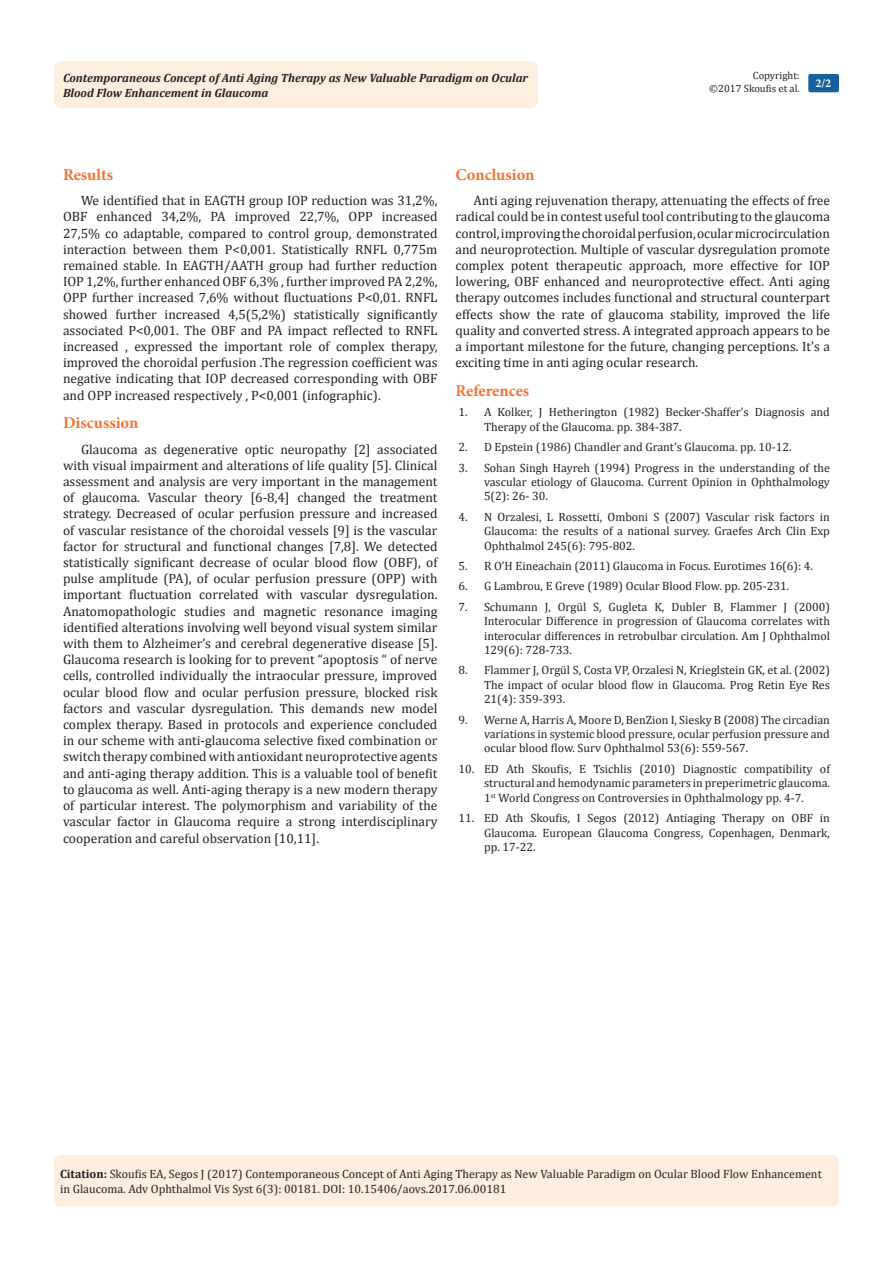
<style>
.page{position:relative;width:893px;height:1263px;background:#fff}
.page>*{position:absolute;margin:0;border:0;box-sizing:border-box;transform-origin:0 0}
.t1{font:700 16.5px "Minion Pro";color:#f37331}
.t2{font:13.5px/16.2px "Cambria";color:#231f20;text-align:justify}
.Citation{font:12px/14.4px "Cambria";color:#231f20;text-align:justify}
.t3{font:italic 700 12px/14.4px "Cambria";color:#231f20}
.t4{font:700 12px "Minion Pro";color:#fff}
.t5{font:10.5px/12.6px "Cambria";color:#231f20;text-align:right}
.s1{font-weight:700}
</style>
<div class="page">
<div style="left:54px;top:1155px;width:785px;height:51px;background:#feeee0;border-radius:7px"></div>
<div style="left:54px;top:61px;width:484px;height:47px;background:#feeee0;border-radius:8px"></div>
<div style="left:808px;top:74px;width:31px;height:18px;background:#18609d;border-radius:2px"></div>
<p class="t5" style="left:709px;top:69px;width:92px">Copyright:<br>©2017 Skoufis et al.</p>
<p class="t3" style="left:63px;top:70px;width:466px">Contemporaneous Concept of Anti Aging Therapy as New Valuable Paradigm on Ocular<br>Blood Flow Enhancement in Glaucoma</p>
<p class="t4" style="left:815px;top:75px;width:17px">2/2</p>
<p class="t1" style="left:63px;top:163px;width:51px">Results</p>
<p class="t2" style="left:63px;top:192px;width:376px;text-indent:18px">We identified that in EAGTH group IOP reduction was 31,2%, OBF enhanced 34,2%, PA improved 22,7%, OPP increased 27,5% co adaptable, compared to control group, demonstrated interaction between them P&lt;0,001. Statistically RNFL 0,775m remained stable. In EAGTH/AATH group had further reduction IOP 1,2%, further enhanced OBF 6,3% , further improved PA 2,2%, OPP further increased 7,6% without fluctuations P&lt;0,01. RNFL showed further increased 4,5(5,2%) statistically significantly associated P&lt;0,001. The OBF and PA impact reflected to RNFL increased , expressed the important role of complex therapy, improved the choroidal perfusion .The regression coefficient was negative indicating that IOP decreased corresponding with OBF and OPP increased respectively , P&lt;0,001 (infographic).</p>
<p class="t1" style="left:63px;top:411px;width:77px">Discussion</p>
<p class="t2" style="left:63px;top:441px;width:376px;text-indent:18px">Glaucoma as degenerative optic neuropathy [2] associated with visual impairment and alterations of life quality [5]. Clinical assessment and analysis are very important in the management of glaucoma. Vascular theory [6-8,4] changed the treatment strategy. Decreased of ocular perfusion pressure and increased of vascular resistance of the choroidal vessels [9] is the vascular factor for structural and functional changes [7,8]. We detected statistically significant decrease of ocular blood flow (OBF), of pulse amplitude (PA), of ocular perfusion pressure (OPP) with important fluctuation correlated with vascular dysregulation.<br>Anatomopathologic studies and magnetic resonance imaging identified alterations involving well beyond visual system similar with them to Alzheimer’s and cerebral degenerative disease [5].<br>Glaucoma research is looking for to prevent “apoptosis “ of nerve cells, controlled individually the intraocular pressure, improved ocular blood flow and ocular perfusion pressure, blocked risk factors and vascular dysregulation. This demands new model complex therapy. Based in protocols and experience concluded in our scheme with anti-glaucoma selective fixed combination or switch therapy combined with antioxidant neuroprotective agents and anti-aging therapy addition. This is a valuable tool of benefit to glaucoma as well. Anti-aging therapy is a new modern therapy of particular interest. The polymorphism and variability of the vascular factor in Glaucoma require a strong interdisciplinary cooperation and careful observation [10,11].</p>
<p class="t1" style="left:455px;top:163px;width:81px">Conclusion</p>
<p class="t2" style="left:455px;top:192px;width:376px;text-indent:18px">Anti aging rejuvenation therapy, attenuating the effects of free radical could be in contest useful tool contributing to the glaucoma control, improving the choroidal perfusion, ocular microcirculation and neuroprotection. Multiple of vascular dysregulation promote complex potent therapeutic approach, more effective for IOP lowering, OBF enhanced and neuroprotective effect. Anti aging therapy outcomes includes functional and structural counterpart effects show the rate of glaucoma stability, improved the life quality and converted stress. A integrated approach appears to be a important milestone for the future, changing perceptions. It’s a exciting time in anti aging ocular research.</p>
<p class="t1" style="left:455px;top:379px;width:75px">References</p>
<p class="Citation" style="left:484px;top:405px;width:347px;text-indent:-26px">1. A Kolker, J Hetherington (1982) Becker-Shaffer’s Diagnosis and<br>Therapy of the Glaucoma. pp. 384-387.</p>
<p class="Citation" style="left:458px;top:440px;width:335px">2. D Epstein (1986) Chandler and Grant’s Glaucoma. pp. 10-12.</p>
<p class="Citation" style="left:484px;top:460px;width:347px;text-indent:-26px">3. Sohan Singh Hayreh (1994) Progress in the understanding of the vascular etiology of Glaucoma. Current Opinion in Ophthalmology 5(2): 26- 30.</p>
<p class="Citation" style="left:484px;top:509px;width:347px;text-indent:-26px">4. N Orzalesi, L Rossetti, Omboni S (2007) Vascular risk factors in Glaucoma: the results of a national survey. Graefes Arch Clin Exp Ophthalmol 245(6): 795-802.</p>
<p class="Citation" style="left:458px;top:559px;width:356px">5. R O’H Eineachain (2011) Glaucoma in Focus. Eurotimes 16(6): 4.</p>
<p class="Citation" style="left:458px;top:579px;width:332px">6. G Lambrou, E Greve (1989) Ocular Blood Flow. pp. 205-231.</p>
<p class="Citation" style="left:484px;top:599px;width:347px;text-indent:-26px">7. Schumann J, Orgül S, Gugleta K, Dubler B, Flammer J (2000)<br>Interocular Difference in progression of Glaucoma correlates with interocular differences in retrobulbar circulation. Am J Ophthalmol 129(6): 728-733.</p>
<p class="Citation" style="left:484px;top:663px;width:347px;text-indent:-26px">8. Flammer J, Orgül S, Costa VP, Orzalesi N, Krieglstein GK, et al. (2002)<br>The impact of ocular blood flow in Glaucoma. Prog Retin Eye Res 21(4): 359-393.</p>
<p class="Citation" style="left:484px;top:712px;width:347px;text-indent:-26px">9. Werne A, Harris A, Moore D, BenZion I, Siesky B (2008) The circadian variations in systemic blood pressure, ocular perfusion pressure and ocular blood flow. Surv Ophthalmol 53(6): 559-567.</p>
<p class="Citation" style="left:484px;top:761px;width:347px;text-indent:-26px">10. ED Ath Skoufis, E Tsichlis (2010) Diagnostic compatibility of structural and hemodynamic parameters in preperimetric glaucoma.<br>1<sup>st</sup> World Congress on Controversies in Ophthalmology pp. 4-7.</p>
<p class="Citation" style="left:484px;top:811px;width:347px;text-indent:-26px">11. ED Ath Skoufis, I Segos (2012) Antiaging Therapy on OBF in Glaucoma. European Glaucoma Congress, Copenhagen, Denmark, pp. 17-22.</p>
<p class="Citation" style="left:60px;top:1167px;width:763px"><span class="s1">Citation:</span> Skoufis EA, Segos J (2017) Contemporaneous Concept of Anti Aging Therapy as New Valuable Paradigm on Ocular Blood Flow Enhancement in Glaucoma. Adv Ophthalmol Vis Syst 6(3): 00181. DOI: 10.15406/aovs.2017.06.00181</p>
</div>
